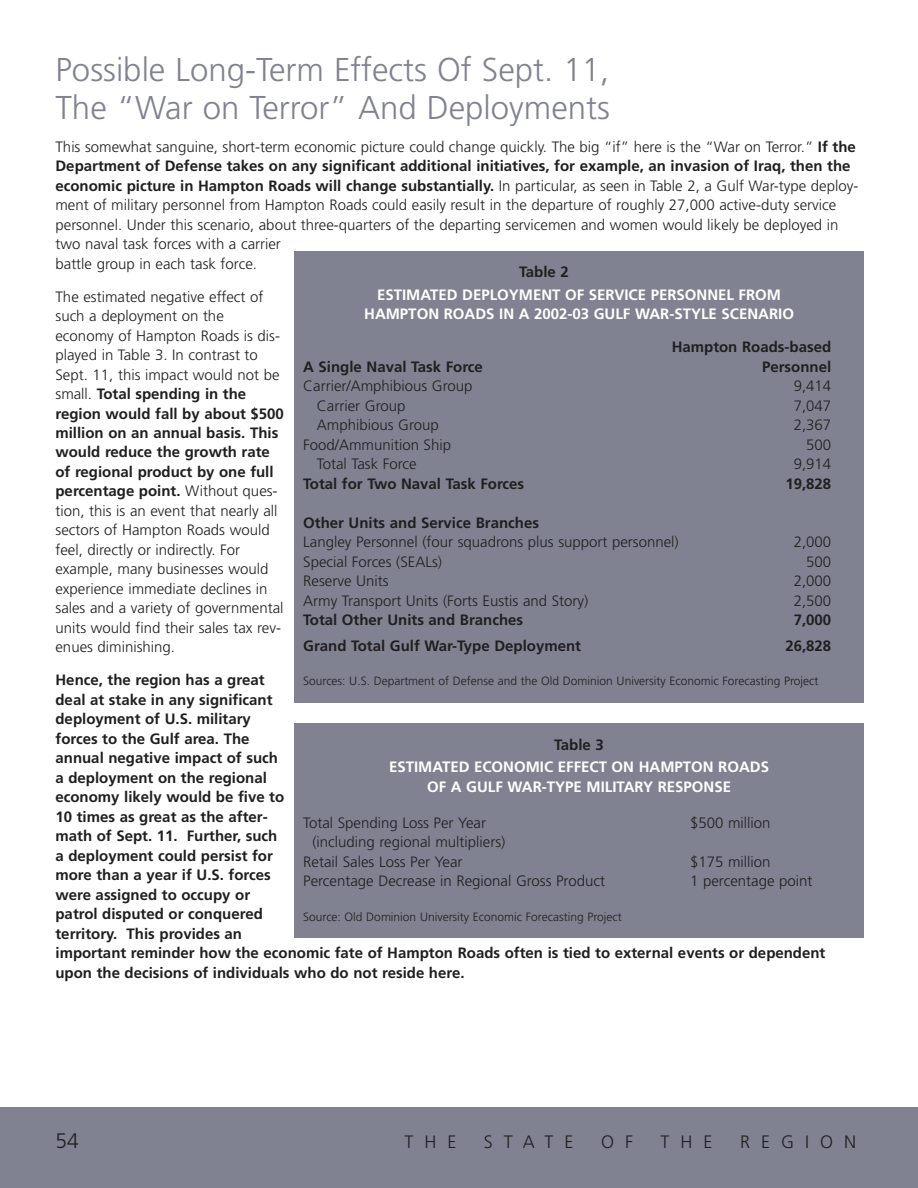
<style>
.page{position:relative;width:918px;height:1188px;background:#fff}
.page>*{position:absolute;margin:0;border:0;box-sizing:border-box;transform-origin:0 0}
.t1{font:300 33px/37.5px "Frutiger";color:#818291}
.t2{font:300 21px "Frutiger";color:#201f20}
.t3{font:300 18px "Frutiger";letter-spacing:.61em;color:#201f20}
.t4{font:300 15px/19.5px "Frutiger";color:#201f20}
.t5{font:700 15px/19.5px "Frutiger";color:#201f20}
.t6{font:700 15px/19.5px "Frutiger";color:#fff;text-align:center}
.t7{font:300 12px "Frutiger";color:#201f20}
.s1{font-weight:700}
</style>
<div class="page">
<div style="left:0;top:1108px;width:918px;height:80px;background:#818291"></div>
<div style="left:294px;top:251px;width:570px;height:452px;background:#818291"></div>
<div style="left:294px;top:724px;width:570px;height:214px;background:#818291"></div>
<h1 class="t1" style="left:56px;top:53px;width:556px">Possible Long-Term Effects Of Sept. 11,<br>The “War on Terror” And Deployments</h1>
<p class="t4" style="left:56px;top:138px;width:804px">This somewhat sanguine, short-term economic picture could change quickly. The big “if” here is the “War on Terror.” <span class="s1">If the Department of Defense takes on any significant additional initiatives, for example, an invasion of Iraq, then the economic picture in Hampton Roads will change substantially.</span> In particular, as seen in Table 2, a Gulf War-type deploy&shy;ment of military personnel from Hampton Roads could easily result in the departure of roughly 27,000 active-duty service personnel. Under this scenario, about three-quarters of the departing servicemen and women would likely be deployed in two naval task forces with a carrier<br>battle group in each task force.</p>
<p class="t4" style="left:56px;top:288px;width:230px">The estimated negative effect of such a deployment on the economy of Hampton Roads is dis&shy;played in Table 3. In contrast to<br>Sept. 11, this impact would not be small. <span class="s1">Total spending in the region would fall by about $500 million on an annual basis. This would reduce the growth rate of regional product by one full percentage point.</span> Without ques&shy;tion, this is an event that nearly all sectors of Hampton Roads would feel, directly or indirectly. For example, many businesses would experience immediate declines in sales and a variety of governmental units would find their sales tax rev&shy;enues diminishing.</p>
<p class="t5" style="left:56px;top:672px;width:772px">Hence, the region has a great<br>deal at stake in any significant<br>deployment of U.S. military<br>forces to the Gulf area. The<br>annual negative impact of such<br>a deployment on the regional<br>economy likely would be five to<br>10 times as great as the after-<br>math of Sept. 11. Further, such<br>a deployment could persist for<br>more than a year if U.S. forces<br>were assigned to occupy or<br>patrol disputed or conquered<br>territory. This provides an<br>important reminder how the economic fate of Hampton Roads often is tied to external events or dependent upon the decisions of individuals who do not reside here.</p>
<p class="t5" style="left:519px;top:263px;width:51px">Table 2</p>
<p class="t6" style="left:364px;top:286px;width:431px">ESTIMATED DEPLOYMENT OF SERVICE PERSONNEL FROM<br>HAMPTON ROADS IN A 2002-03 GULF WAR-STYLE SCENARIO</p>
<p class="t5" style="left:672px;top:338px;width:161px">Hampton Roads-based</p>
<p class="t5" style="left:303px;top:358px;width:181px">A Single Naval Task Force</p>
<p class="t5" style="left:762px;top:358px;width:71px">Personnel</p>
<p class="t4" style="left:303px;top:377px;width:171px">Carrier/Amphibious Group</p>
<p class="t4" style="left:794px;top:377px;width:39px">9,414</p>
<p class="t4" style="left:317px;top:397px;width:90px">Carrier Group</p>
<p class="t4" style="left:794px;top:397px;width:39px">7,047</p>
<p class="t4" style="left:317px;top:416px;width:123px">Amphibious Group</p>
<p class="t4" style="left:794px;top:416px;width:39px">2,367</p>
<p class="t4" style="left:303px;top:436px;width:149px">Food/Ammunition Ship</p>
<p class="t4" style="left:806px;top:436px;width:27px">500</p>
<p class="t4" style="left:317px;top:455px;width:101px">Total Task Force</p>
<p class="t4" style="left:794px;top:455px;width:39px">9,914</p>
<p class="t5" style="left:303px;top:475px;width:223px">Total for Two Naval Task Forces</p>
<p class="t5" style="left:785px;top:475px;width:47px">19,828</p>
<p class="t5" style="left:303px;top:514px;width:237px">Other Units and Service Branches</p>
<p class="t4" style="left:303px;top:533px;width:377px">Langley Personnel (four squadrons plus support personnel)</p>
<p class="t4" style="left:794px;top:533px;width:39px">2,000</p>
<p class="t4" style="left:303px;top:553px;width:140px">Special Forces (SEALs)</p>
<p class="t4" style="left:806px;top:553px;width:27px">500</p>
<p class="t4" style="left:303px;top:572px;width:87px">Reserve Units</p>
<p class="t4" style="left:794px;top:572px;width:39px">2,000</p>
<p class="t4" style="left:303px;top:592px;width:287px">Army Transport Units (Forts Eustis and Story)</p>
<p class="t4" style="left:794px;top:592px;width:39px">2,500</p>
<p class="t5" style="left:303px;top:611px;width:221px">Total Other Units and Branches</p>
<p class="t5" style="left:794px;top:611px;width:39px">7,000</p>
<p class="t5" style="left:303px;top:637px;width:279px">Grand Total Gulf War-Type Deployment</p>
<p class="t5" style="left:785px;top:637px;width:47px">26,828</p>
<p class="t7" style="left:303px;top:676px;width:517px">Sources: U.S. Department of Defense and the Old Dominion University Economic Forecasting Project</p>
<p class="t5" style="left:554px;top:736px;width:51px">Table 3</p>
<p class="t6" style="left:389px;top:758px;width:382px">ESTIMATED ECONOMIC EFFECT ON HAMPTON ROADS<br>OF A GULF WAR-TYPE MILITARY RESPONSE</p>
<p class="t4" style="left:303px;top:814px;width:184px">Total Spending Loss Per Year</p>
<p class="t4" style="left:690px;top:814px;width:82px">$500 million</p>
<p class="t4" style="left:303px;top:833px;width:204px;text-indent:9px">(including regional multipliers)<br>Retail Sales Loss Per Year</p>
<p class="t4" style="left:690px;top:853px;width:82px">$175 million</p>
<p class="t4" style="left:303px;top:872px;width:303px">Percentage Decrease in Regional Gross Product</p>
<p class="t4" style="left:690px;top:872px;width:124px">1 percentage point</p>
<p class="t7" style="left:303px;top:912px;width:320px">Source: Old Dominion University Economic Forecasting Project</p>
<h2 class="t2" style="left:56px;top:1133px;width:25px">54</h2>
<p class="t3" style="left:404px;top:1134px;width:54px">THE</p>
<p class="t3" style="left:484px;top:1134px;width:91px">STATE</p>
<p class="t3" style="left:601px;top:1134px;width:33px">O F</p>
<p class="t3" style="left:661px;top:1134px;width:54px">THE</p>
<p class="t3" style="left:740px;top:1134px;width:118px">REGION</p>
</div>
